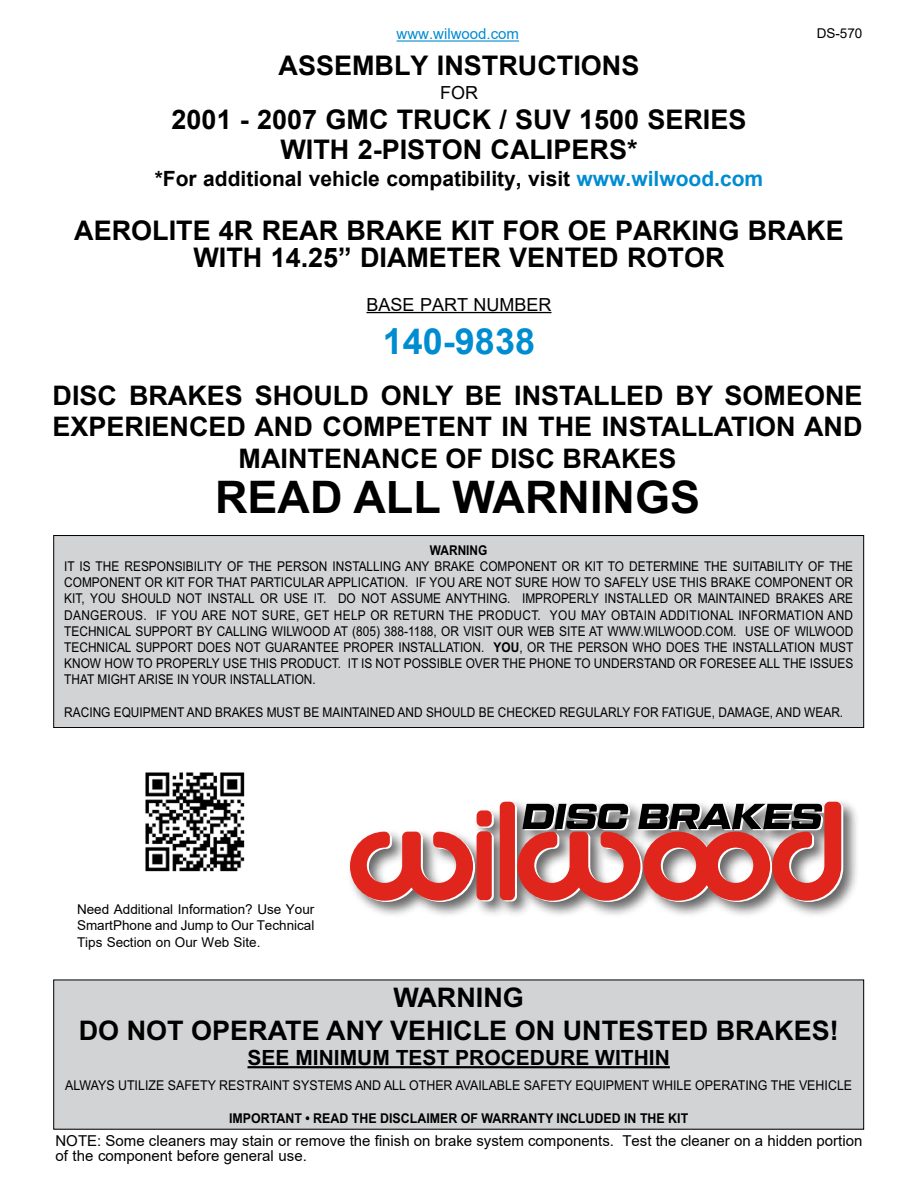
<style>
.page{position:relative;width:918px;height:1188px;background:#fff}
.page>*{position:absolute;margin:0;border:0;box-sizing:border-box;transform-origin:0 0}
.t1{font:700 45px "Arial";color:#000}
.t2{font:700 36px "Arial";color:#008cd1}
.t3{font:700 27px/31.5px "Arial";color:#000;text-align:center}
.t4{font:700 21px "Arial";color:#000}
.t5{font:18px "Arial";color:#000}
.t6{font:15px/15px "Arial";color:#000}
.t7{font:15px "Arial";color:#008cd1}
.t8{font:13.5px/16.2px "Arial";color:#000;text-align:justify;scale:.88 1}
.t9{font:13.5px/16.2px "Arial";color:#000;text-align:justify}
.t10{font:13.5px "Arial";color:#000;scale:.92 1}
.t11{font:700 13.5px "Arial";color:#000;scale:.92 1}
.t12{font:700 13.5px "Arial";color:#000;scale:.88 1}
.s1{color:#008cd1}
.s2{font-weight:700}
</style>
<div class="page">
<hr style="left:397px;top:40px;width:122px;height:2px;background:#008cd1">
<hr style="left:366px;top:312px;width:186px;height:1px;background:#000">
<div style="left:54px;top:536px;width:810px;height:192px;background:#d1d3d4"></div>
<div style="left:53px;top:535px;width:811px;height:193px;border:1px solid #000"></div>
<div style="left:54px;top:980px;width:810px;height:149px;background:#d1d3d4"></div>
<hr style="left:248px;top:1066px;width:422px;height:2px;background:#000">
<div style="left:346px;top:798px;width:514px;height:120px;background:#000;opacity:.6"></div>
<div style="left:479px;top:812px;width:15px;height:16px;background:#fff;border-radius:5px"></div>
<div style="left:479px;top:833px;width:15px;height:69px;background:#fff;border-radius:5px"></div>
<div style="left:502px;top:803px;width:15px;height:99px;background:#fff;border-radius:5px"></div>
<div style="left:477px;top:810px;width:15px;height:17px;background:#e0251c;border-radius:5px"></div>
<div style="left:477px;top:831px;width:15px;height:69px;background:#e0251c;border-radius:5px"></div>
<div style="left:500px;top:802px;width:15px;height:98px;background:#e0251c;border-radius:5px"></div>
<svg style="left:350px;top:832px;width:125px;height:70px"></svg>
<svg style="left:517px;top:802px;width:326px;height:100px;background:#b26663"></svg>
<img style="left:145px;top:772px;width:100px;height:100px">
<p class="t7" style="left:397px;top:24px;width:124px">www.wilwood.com</p>
<p class="t9" style="left:817px;top:25px;width:47px">DS-570</p>
<h3 class="t3" style="left:279px;top:50px;width:362px">ASSEMBLY INSTRUCTIONS</h3>
<h3 class="t5" style="left:440px;top:80px;width:39px">FOR</h3>
<h3 class="t3" style="left:172px;top:105px;width:576px;line-height:30px">2001 - 2007 GMC TRUCK / SUV 1500 SERIES<br>WITH 2-PISTON CALIPERS*</h3>
<h3 class="t4" style="left:155px;top:164px;width:610px">*For additional vehicle compatibility, visit <span class="s1">www.wilwood.com</span></h3>
<h3 class="t3" style="left:74px;top:217px;width:771px;line-height:27px">AEROLITE 4R REAR BRAKE KIT FOR OE PARKING BRAKE<br>WITH 14.25” DIAMETER VENTED ROTOR</h3>
<h3 class="t5" style="left:366px;top:292px;width:187px">BASE PART NUMBER</h3>
<h2 class="t2" style="left:383px;top:316px;width:154px">140-9838</h2>
<h3 class="t3" style="left:53px;top:380px;width:811px">DISC BRAKES SHOULD ONLY BE INSTALLED BY SOMEONE<br>EXPERIENCED AND COMPETENT IN THE INSTALLATION AND<br>MAINTENANCE OF DISC BRAKES</h3>
<h1 class="t1" style="left:215px;top:467px;width:486px">READ ALL WARNINGS</h1>
<p class="t12" style="left:430px;top:541px;width:67px">WARNING</p>
<p class="t8" style="left:64px;top:558px;width:898px">IT IS THE RESPONSIBILITY OF THE PERSON INSTALLING ANY BRAKE COMPONENT OR KIT TO DETERMINE THE SUITABILITY OF THE COMPONENT OR KIT FOR THAT PARTICULAR APPLICATION. IF YOU ARE NOT SURE HOW TO SAFELY USE THIS BRAKE COMPONENT OR KIT, YOU SHOULD NOT INSTALL OR USE IT. DO NOT ASSUME ANYTHING. IMPROPERLY INSTALLED OR MAINTAINED BRAKES ARE DANGEROUS. IF YOU ARE NOT SURE, GET HELP OR RETURN THE PRODUCT. YOU MAY OBTAIN ADDITIONAL INFORMATION AND TECHNICAL SUPPORT BY CALLING WILWOOD AT (805) 388-1188, OR VISIT OUR WEB SITE AT WWW.WILWOOD.COM. USE OF WILWOOD TECHNICAL SUPPORT DOES NOT GUARANTEE PROPER INSTALLATION. <span class="s2">YOU</span>, OR THE PERSON WHO DOES THE INSTALLATION MUST KNOW HOW TO PROPERLY USE THIS PRODUCT. IT IS NOT POSSIBLE OVER THE PHONE TO UNDERSTAND OR FORESEE ALL THE ISSUES THAT MIGHT ARISE IN YOUR INSTALLATION.</p>
<p class="t8" style="left:64px;top:704px;width:887px">RACING EQUIPMENT AND BRAKES MUST BE MAINTAINED AND SHOULD BE CHECKED REGULARLY FOR FATIGUE, DAMAGE, AND WEAR.</p>
<p class="t9" style="left:77px;top:901px;width:239px">Need Additional Information? Use Your SmartPhone and Jump to Our Technical Tips Section on Our Web Site.</p>
<h3 class="t3" style="left:79px;top:983px;width:762px;line-height:32.4px">WARNING<br>DO NOT OPERATE ANY VEHICLE ON UNTESTED BRAKES!</h3>
<h3 class="t4" style="left:248px;top:1044px;width:424px">SEE MINIMUM TEST PROCEDURE WITHIN</h3>
<p class="t10" style="left:65px;top:1077px;width:857px">ALWAYS UTILIZE SAFETY RESTRAINT SYSTEMS AND ALL OTHER AVAILABLE SAFETY EQUIPMENT WHILE OPERATING THE VEHICLE</p>
<p class="t11" style="left:229px;top:1109px;width:501px">IMPORTANT • READ THE DISCLAIMER OF WARRANTY INCLUDED IN THE KIT</p>
<p class="t6" style="left:56px;top:1134px;width:809px">NOTE: Some cleaners may stain or remove the finish on brake system components. Test the cleaner on a hidden portion of the component before general use.</p>
</div>
